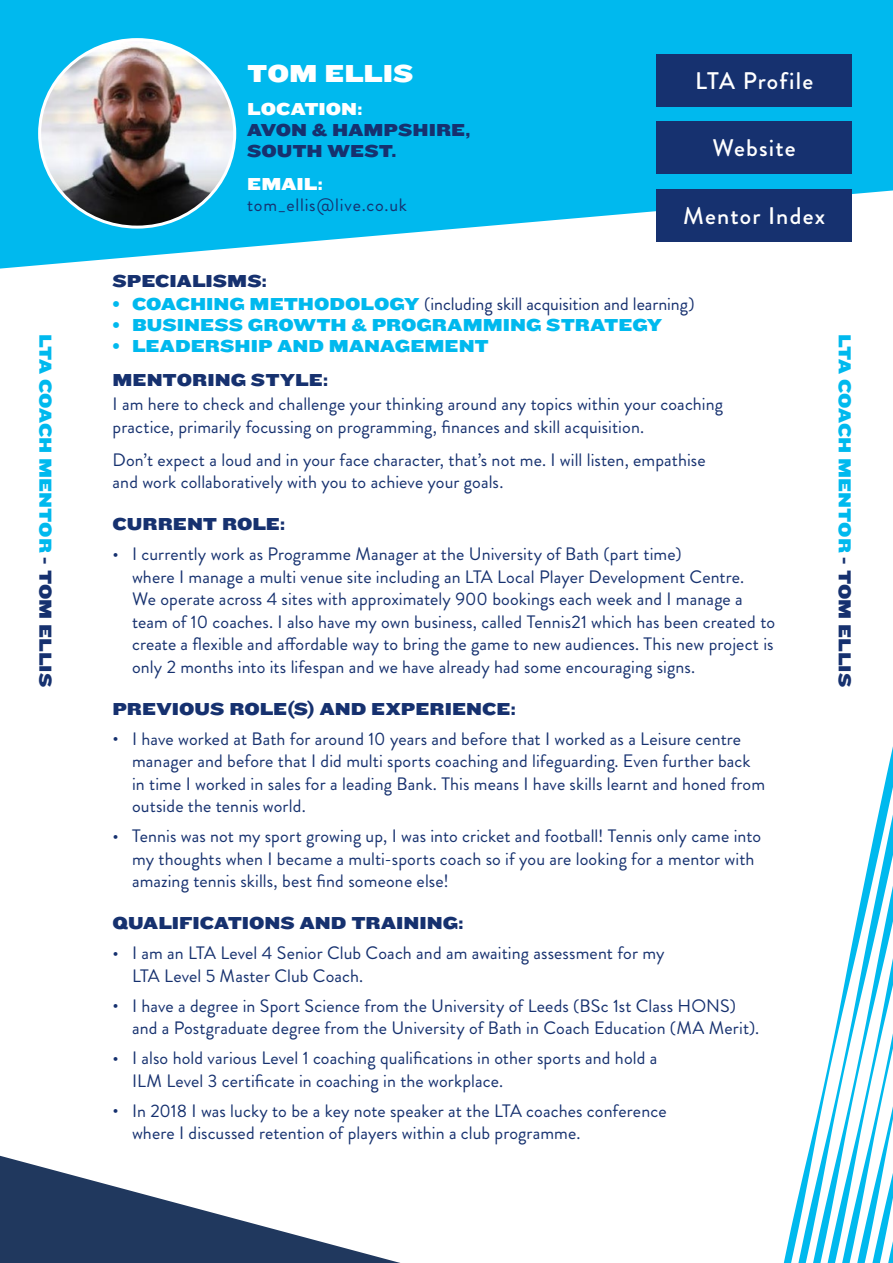
<style>
.page{position:relative;width:893px;height:1263px;background:#fff}
.page>*{position:absolute;margin:0;border:0;box-sizing:border-box;transform-origin:0 0}
.Bio_Name{font:25.5px "Knockout 73 Full Heviweight";letter-spacing:-.005em;color:#fff}
.t1{font:500 24px "Brandon Grotesque";letter-spacing:.05em;color:#fff}
.Bio_Body{font:18px/22.5px "Brandon Grotesque";letter-spacing:.005em;color:#16316f}
.Bio_H1{font:18px/21px "Knockout 73 Full Heviweight";color:#16316f}
.t2{font:18px "Knockout 73 Full Heviweight";color:#00b9ee}
.t3{font:18px "Brandon Grotesque";letter-spacing:-.005em;color:#16306f}
.Bio_Body-2{font:18px "Brandon Grotesque";letter-spacing:.045em;color:#16316f}
.Bio_Details_H1{font:18px "Knockout 73 Full Heviweight";color:#fff}
.s1{font-family:"Knockout 73 Full Heviweight";color:#00b9ee}
.s2{color:#16316f}
</style>
<div class="page">
<svg style="left:0;top:1155px;width:400px;height:108px"></svg>
<svg style="left:0;top:0;width:892px;height:269px;fill:#00b9ee"></svg>
<svg style="left:783px;top:1206px;width:13px;height:57px"></svg>
<svg style="left:796px;top:1146px;width:14px;height:117px"></svg>
<svg style="left:810px;top:1085px;width:14px;height:178px"></svg>
<svg style="left:824px;top:751px;width:68px;height:512px"></svg>
<img style="left:40px;top:40px;width:195px;height:187px">
<div style="left:656px;top:54px;width:195px;height:52px;background:#16316f"></div>
<div style="left:656px;top:122px;width:195px;height:52px;background:#16316f"></div>
<div style="left:656px;top:189px;width:195px;height:53px;background:#16316f"></div>
<p class="Bio_Name" style="left:247px;top:55px;width:168px">TOM ELLIS</p>
<p class="Bio_Details_H1" style="left:247px;top:96px;width:117px">LOCATION:</p>
<p class="Bio_H1" style="left:247px;top:119px;width:225px">AVON &amp; HAMPSHIRE,<br>SOUTH WEST.</p>
<p class="Bio_Details_H1" style="left:247px;top:171px;width:77px">EMAIL:</p>
<p class="Bio_Body-2" style="left:247px;top:192px;width:161px">tom_ellis@live.co.uk</p>
<p class="t1" style="left:695px;top:64px;width:120px">LTA Profile</p>
<p class="t1" style="left:712px;top:131px;width:85px">Website</p>
<p class="t1" style="left:683px;top:199px;width:143px">Mentor Index</p>
<p class="Bio_H1" style="left:112px;top:270px;width:156px">SPECIALISMS:</p>
<p class="t3" style="left:112px;top:291px;width:583px"><span class="s1">• COACHING METHODOLOGY</span> (including skill acquisition and learning)</p>
<p class="t2" style="left:112px;top:312px;width:551px">• BUSINESS GROWTH &amp; PROGRAMMING STRATEGY</p>
<p class="t2" style="left:112px;top:333px;width:378px">• LEADERSHIP AND MANAGEMENT</p>
<p class="Bio_H1" style="left:112px;top:369px;width:217px">MENTORING STYLE:</p>
<p class="Bio_Body" style="left:112px;top:393px;width:612px">I am here to check and challenge your thinking around any topics within your coaching practice, primarily focussing on programming, finances and skill acquisition.</p>
<p class="Bio_Body" style="left:112px;top:449px;width:594px">Don’t expect a loud and in your face character, that’s not me. I will listen, empathise and work collaboratively with you to achieve your goals.</p>
<p class="Bio_H1" style="left:112px;top:513px;width:174px">CURRENT ROLE:</p>
<p class="Bio_Body" style="left:132px;top:543px;width:644px;text-indent:-20px">• I currently work as Programme Manager at the University of Bath (part time)<br>where I manage a multi venue site including an LTA Local Player Development Centre.<br>We operate across 4 sites with approximately 900 bookings each week and I manage a team of 10 coaches. I also have my own business, called Tennis21 which has been created to create a flexible and affordable way to bring the game to new audiences. This new project is only 2 months into its lifespan and we have already had some encouraging signs.</p>
<p class="Bio_H1" style="left:112px;top:698px;width:404px">PREVIOUS ROLE(S) AND EXPERIENCE:</p>
<p class="Bio_Body" style="left:132px;top:728px;width:634px;text-indent:-20px">• I have worked at Bath for around 10 years and before that I worked as a Leisure centre manager and before that I did multi sports coaching and lifeguarding. Even further back in time I worked in sales for a leading Bank. This means I have skills learnt and honed from outside the tennis world.</p>
<p class="Bio_Body" style="left:132px;top:825px;width:630px;text-indent:-20px">• Tennis was not my sport growing up, I was into cricket and football! Tennis only came into my thoughts when I became a multi-sports coach so if you are looking for a mentor with amazing tennis skills, best find someone else!</p>
<p class="Bio_H1" style="left:112px;top:912px;width:352px">QUALIFICATIONS AND TRAINING:</p>
<p class="Bio_Body" style="left:132px;top:942px;width:534px;text-indent:-20px">• I am an LTA Level 4 Senior Club Coach and am awaiting assessment for my<br>LTA Level 5 Master Club Coach.</p>
<p class="Bio_Body" style="left:132px;top:995px;width:628px;text-indent:-20px">• I have a degree in Sport Science from the University of Leeds (BSc 1st Class HONS) and a Postgraduate degree from the University of Bath in Coach Education (MA Merit).</p>
<p class="Bio_Body" style="left:132px;top:1047px;width:527px;text-indent:-20px">• I also hold various Level 1 coaching qualifications in other sports and hold a<br>ILM Level 3 certificate in coaching in the workplace.</p>
<p class="Bio_Body" style="left:132px;top:1100px;width:536px;text-indent:-20px">• In 2018 I was lucky to be a key note speaker at the LTA coaches conference where I discussed retention of players within a club programme.</p>
<p class="t2" style="left:58px;top:334px;width:352px;rotate:90deg">LTA COACH MENTOR <span class="s2">- Tom Ellis</span></p>
<p class="t2" style="left:857px;top:334px;width:352px;rotate:90deg">LTA COACH MENTOR <span class="s2">- Tom Ellis</span></p>
</div>
